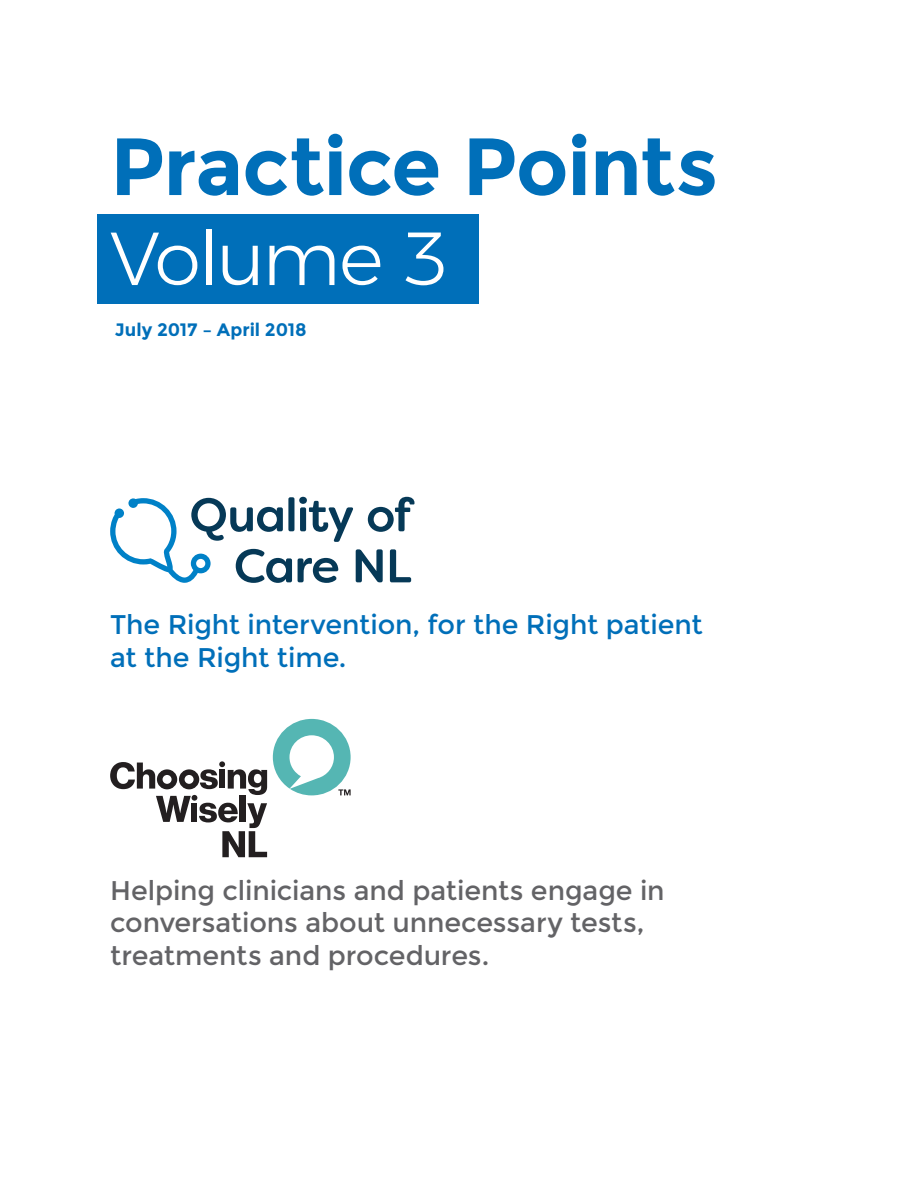
<style>
.page{position:relative;width:918px;height:1188px;background:#fff}
.page>*{position:absolute;margin:0;border:0;box-sizing:border-box;transform-origin:0 0}
.t1{font:700 81px "Montserrat";letter-spacing:-.015em;color:#006fb9}
.t2{font:300 75px "Montserrat";letter-spacing:-.035em;color:#fff}
.t3{font:27px/32.4px "Montserrat";letter-spacing:-.005em;color:#636366}
.t4{font:27px "Montserrat";letter-spacing:-.005em;color:#006fb9}
.t5{font:700 18px "Montserrat";color:#006fb9}
</style>
<div class="page">
<svg style="left:110px;top:761px;width:157px;height:96px"></svg>
<svg style="left:273px;top:719px;width:78px;height:76px"></svg>
<svg style="left:110px;top:497px;width:305px;height:86px"></svg>
<div style="left:97px;top:214px;width:381px;height:90px;background:#006fb9"></div>
<p class="t1" style="left:110px;top:118px;width:610px">Practice Points</p>
<p class="t2" style="left:110px;top:202px;width:339px">Volume 3</p>
<p class="t5" style="left:115px;top:319px;width:193px">July 2017 – April 2018</p>
<p class="t4" style="left:110px;top:609px;width:594px">The Right intervention, for the Right patient</p>
<p class="t4" style="left:110px;top:642px;width:238px">at the Right time.</p>
<p class="t3" style="left:110px;top:874px;width:556px">Helping clinicians and patients engage in conversations about unnecessary tests, treatments and procedures.</p>
</div>
